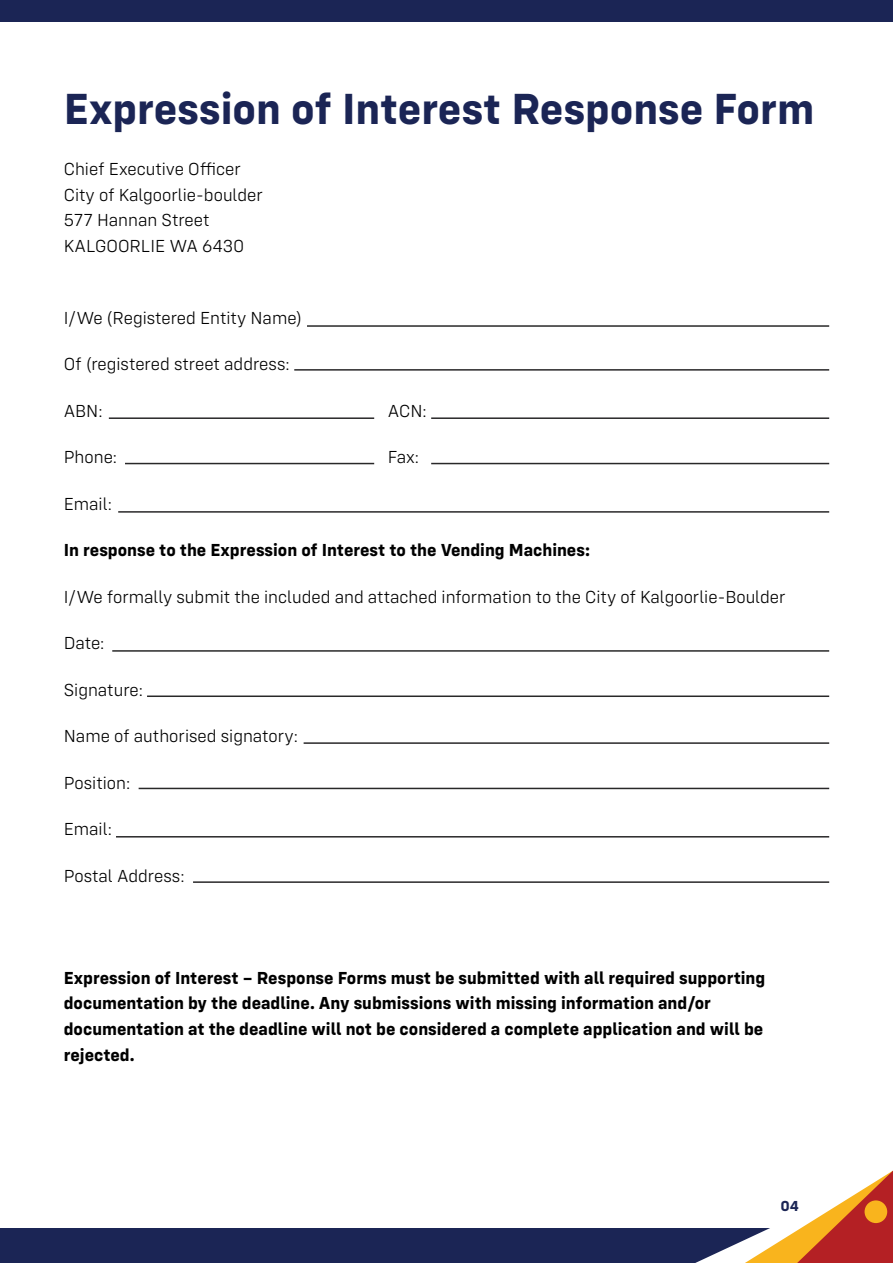
<style>
.page{position:relative;width:893px;height:1263px;background:#fff}
.page>*{position:absolute;margin:0;border:0;box-sizing:border-box;transform-origin:0 0}
.t1{font:700 45px "Config";color:#1b2555}
.t2{font:300 18px/25.5px "Config";color:#000}
.t3{font:700 18px/25.5px "Config";color:#000}
.t4{font:700 15px "Config";color:#1b2555}
</style>
<div class="page">
<div style="left:0;top:0;width:893px;height:21px;background:#1b2555"></div>
<div style="left:0;top:1228px;width:893px;height:35px;background:#1b2555"></div>
<svg style="left:695px;top:1171px;width:198px;height:92px"></svg>
<div style="left:864px;top:1200px;width:23px;height:23px;background:#f9b41d;border-radius:50%"></div>
<hr style="left:307px;top:325px;width:522px;height:2px;background:#292829">
<hr style="left:294px;top:369px;width:535px;height:2px;background:#292829">
<hr style="left:431px;top:417px;width:398px;height:2px;background:#292829">
<hr style="left:431px;top:463px;width:398px;height:1px;background:#292829">
<hr style="left:118px;top:511px;width:711px;height:2px;background:#292829">
<hr style="left:109px;top:417px;width:265px;height:2px;background:#292829">
<hr style="left:125px;top:463px;width:249px;height:1px;background:#292829">
<hr style="left:112px;top:650px;width:717px;height:2px;background:#292829">
<hr style="left:147px;top:695px;width:682px;height:2px;background:#292829">
<hr style="left:304px;top:742px;width:525px;height:2px;background:#292829">
<hr style="left:139px;top:788px;width:690px;height:1px;background:#292829">
<hr style="left:116px;top:836px;width:713px;height:1px;background:#292829">
<hr style="left:193px;top:881px;width:636px;height:2px;background:#292829">
<h1 class="t1" style="left:64px;top:82px;width:752px">Expression of Interest Response Form</h1>
<p class="t2" style="left:64px;top:157px;width:201px">Chief Executive Officer<br>City of Kalgoorlie-boulder<br>577 Hannan Street<br>KALGOORLIE WA 6430</p>
<p class="t2" style="left:64px;top:305px;width:240px">I/We (Registered Entity Name)</p>
<p class="t2" style="left:64px;top:352px;width:227px">Of (registered street address:</p>
<p class="t2" style="left:64px;top:398px;width:40px">ABN:</p>
<p class="t2" style="left:388px;top:398px;width:40px">ACN:</p>
<p class="t2" style="left:64px;top:445px;width:55px">Phone:</p>
<p class="t2" style="left:388px;top:445px;width:33px">Fax:</p>
<p class="t2" style="left:64px;top:491px;width:50px">Email:</p>
<p class="t3" style="left:64px;top:537px;width:528px">In response to the Expression of Interest to the Vending Machines:</p>
<p class="t2" style="left:64px;top:584px;width:723px">I/We formally submit the included and attached information to the City of Kalgoorlie-Boulder</p>
<p class="t2" style="left:64px;top:631px;width:42px">Date:</p>
<p class="t2" style="left:64px;top:677px;width:81px">Signature:</p>
<p class="t2" style="left:64px;top:724px;width:236px">Name of authorised signatory:</p>
<p class="t2" style="left:64px;top:770px;width:68px">Position:</p>
<p class="t2" style="left:64px;top:817px;width:50px">Email:</p>
<p class="t2" style="left:64px;top:863px;width:122px">Postal Address:</p>
<p class="t3" style="left:64px;top:965px;width:703px">Expression of Interest – Response Forms must be submitted with all required supporting documentation by the deadline. Any submissions with missing information and/or documentation at the deadline will not be considered a complete application and will be rejected.</p>
<p class="t4" style="left:780px;top:1197px;width:20px">04</p>
</div>
